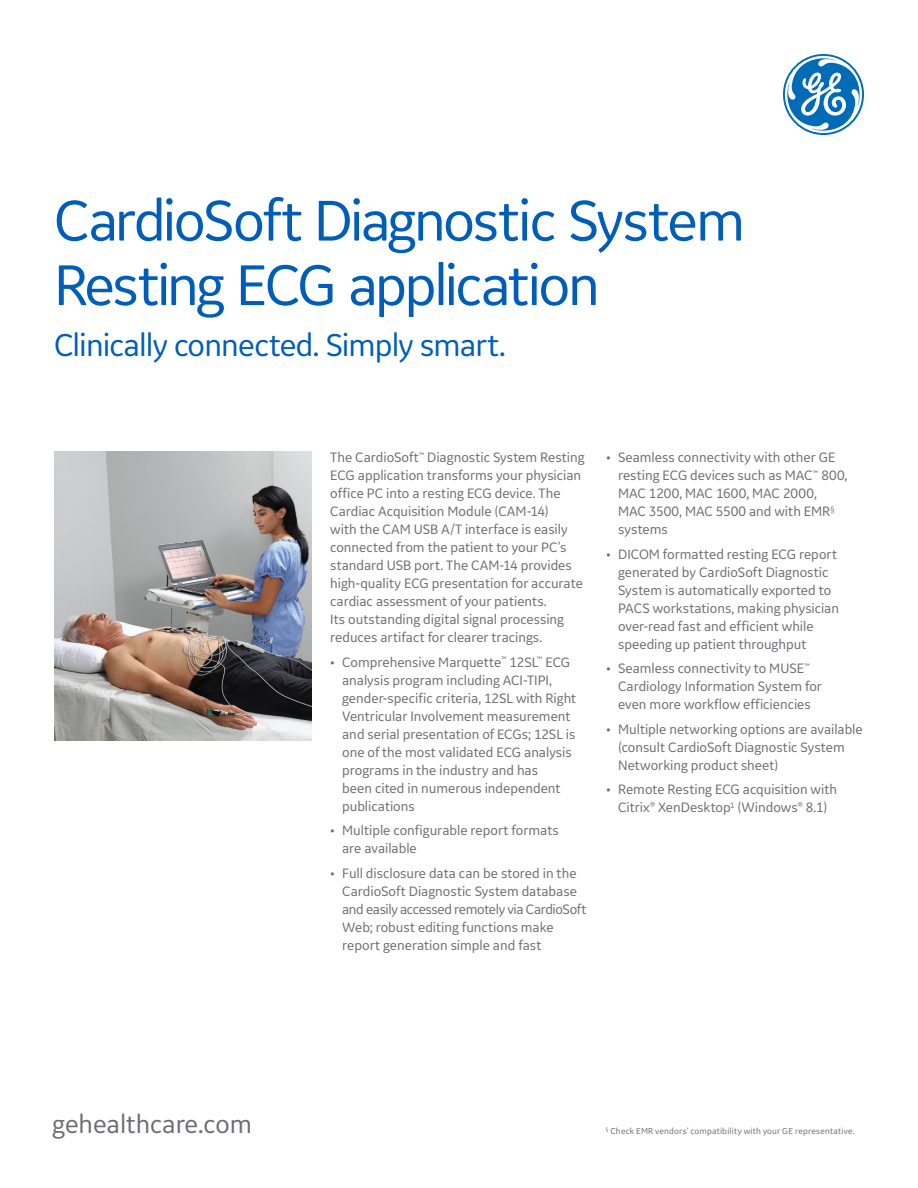
<style>
.page{position:relative;width:918px;height:1188px;background:#fff}
.page>*{position:absolute;margin:0;border:0;box-sizing:border-box;transform-origin:0 0}
._32pt_32-headline{font:60px/64.5px "GE Inspira Sans";letter-spacing:-.04em;color:#005eb8}
._22pt_25-subhead{font:33px "GE Inspira Sans";letter-spacing:-.03em;color:#005eb8}
._13_5pt_15-business{font:27px "GE Inspira Sans";letter-spacing:-.005em;color:#6c6d70}
._9_5pt_12-body_text{font:14.25px/18px "GE Inspira Sans";color:#6c6d70}
._6pt_7_5-legal{font:9px "GE Inspira Sans";letter-spacing:.02em;color:#6c6d70}
._6pt_7_5-legal-2{font:5.25px "GE Inspira Sans";color:#6c6d70}
</style>
<div class="page">
<svg style="left:783px;top:54px;width:81px;height:81px"></svg>
<img style="left:54px;top:451px;width:257px;height:289px">
<p class="_32pt_32-headline" style="left:54px;top:187px;width:693px">CardioSoft Diagnostic System<br>Resting ECG application</p>
<p class="_22pt_25-subhead" style="left:54px;top:325px;width:453px">Clinically connected. Simply smart.</p>
<p class="_13_5pt_15-business" style="left:52px;top:1107px;width:201px">gehealthcare.com</p>
<p class="_9_5pt_12-body_text" style="left:330px;top:448px;width:256px">The CardioSoft<sup>™</sup> Diagnostic System Resting ECG application transforms your physician office PC into a resting ECG device. The Cardiac Acquisition Module (CAM-14)<br>with the CAM USB A/T interface is easily connected from the patient to your PC’s standard USB port. The CAM-14 provides high-quality ECG presentation for accurate cardiac assessment of your patients.<br>Its outstanding digital signal processing reduces artifact for clearer tracings.</p>
<p class="_9_5pt_12-body_text" style="left:342px;top:653px;width:236px;text-indent:-12px">• Comprehensive Marquette<sup>™</sup> 12SL<sup>™</sup> ECG analysis program including ACI-TIPI, gender-specific criteria, 12SL with Right Ventricular Involvement measurement and serial presentation of ECGs; 12SL is one of the most validated ECG analysis programs in the industry and has<br>been cited in numerous independent publications</p>
<p class="_9_5pt_12-body_text" style="left:342px;top:821px;width:218px;text-indent:-12px">• Multiple configurable report formats are available</p>
<p class="_9_5pt_12-body_text" style="left:342px;top:864px;width:246px;text-indent:-12px">• Full disclosure data can be stored in the CardioSoft Diagnostic System database and easily accessed remotely via CardioSoft Web; robust editing functions make report generation simple and fast</p>
<p class="_9_5pt_12-body_text" style="left:618px;top:448px;width:231px;text-indent:-12px">• Seamless connectivity with other GE resting ECG devices such as MAC<sup>™</sup> 800,<br>MAC 1200, MAC 1600, MAC 2000,<br>MAC 3500, MAC 5500 and with EMR<sup>§ </sup>systems</p>
<p class="_9_5pt_12-body_text" style="left:618px;top:545px;width:223px;text-indent:-12px">• DICOM formatted resting ECG report generated by CardioSoft Diagnostic System is automatically exported to PACS workstations, making physician over-read fast and efficient while speeding up patient throughput</p>
<p class="_9_5pt_12-body_text" style="left:618px;top:659px;width:205px;text-indent:-12px">• Seamless connectivity to MUSE<sup>™<br></sup>Cardiology Information System for even more workflow efficiencies</p>
<p class="_9_5pt_12-body_text" style="left:618px;top:720px;width:246px;text-indent:-12px">• Multiple networking options are available (consult CardioSoft Diagnostic System<br>Networking product sheet)</p>
<p class="_9_5pt_12-body_text" style="left:606px;top:780px;width:233px;text-align:center">• Remote Resting ECG acquisition with<br>Citrix<sup>®</sup> XenDesktop<sup>1</sup> (Windows<sup>®</sup> 8.1)</p>
<p class="_6pt_7_5-legal-2" style="left:606px;top:1126px;width:4px">§</p>
<p class="_6pt_7_5-legal" style="left:610px;top:1125px;width:246px">Check EMR vendors’ compatibility with your GE representative.</p>
</div>
